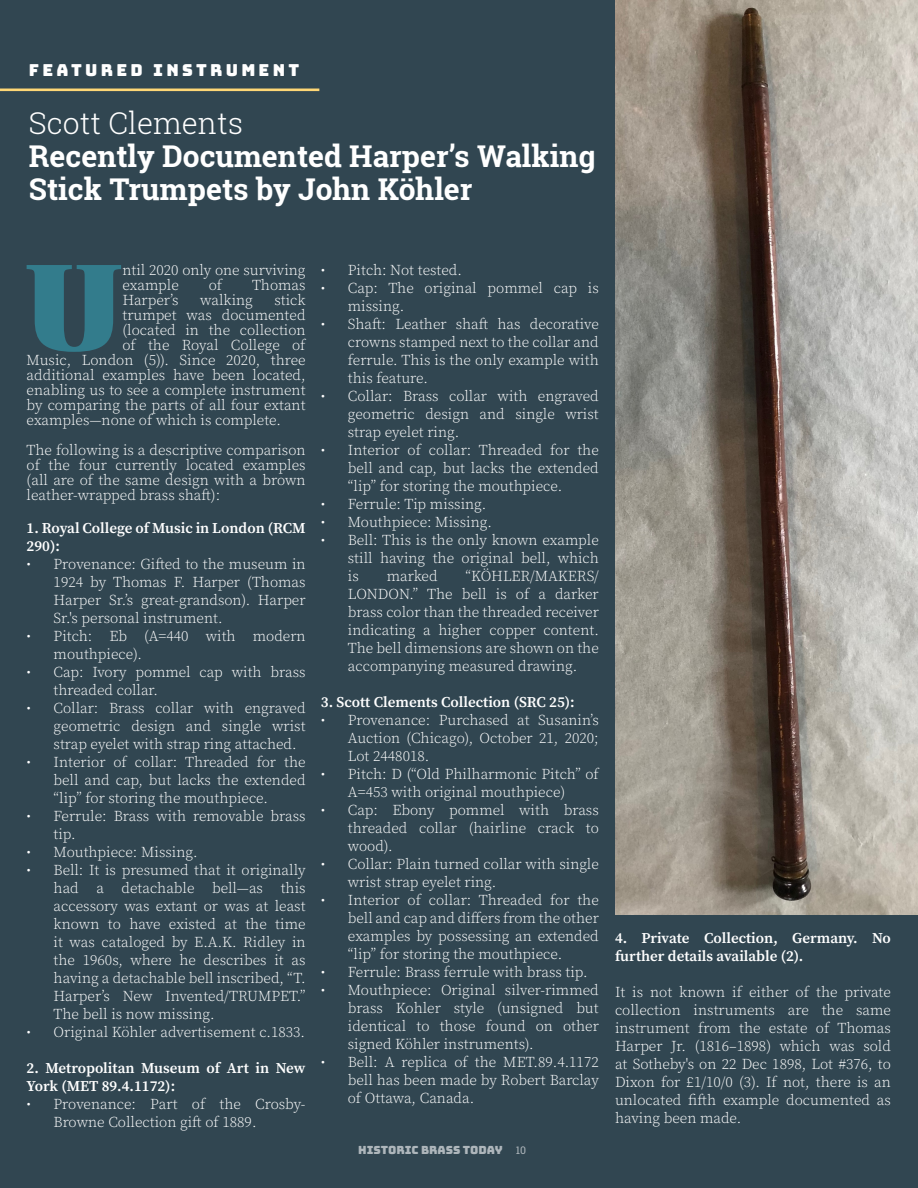
<style>
.page{position:relative;width:918px;height:1188px;background:#314651}
.page>*{position:absolute;margin:0;border:0;box-sizing:border-box;transform-origin:0 0}
.Body_Text{font:130.35px "Utopia Std Black Headline";color:#337c8c}
.Headline_Text_-_Align_Right{font:700 30px/33px "Roboto Slab";color:#fff}
.Headline_Text_-_Align_Right-2{font:300 30px "Roboto Slab";color:#fff}
.Section_Header_-_Right_Align{font:16.5px "Bungee";letter-spacing:.2em;color:#fff}
.Body_Text-2{font:300 15px/18px "Source Serif Pro";color:#fff;text-align:justify}
.Body_Text-3{font:600 15px/18px "Source Serif Pro";color:#fff}
.t1{font:11.25px "Bungee";color:#aeb6bb}
.s1{font-family:"Roboto Slab";font-size:10.5px}
</style>
<div class="page">
<hr style="left:0;top:89px;width:319px;height:2px;background:#fed776">
<img style="left:615px;top:0;width:303px;height:915px">
<p class="Section_Header_-_Right_Align" style="left:29px;top:60px;width:272px">FEATURED INSTRUMENT</p>
<p class="Headline_Text_-_Align_Right-2" style="left:29px;top:103px;width:216px">Scott Clements</p>
<p class="Headline_Text_-_Align_Right" style="left:29px;top:140px;width:568px">Recently Documented Harper’s Walking<br>Stick Trumpets by John Köhler</p>
<p class="Body_Text" style="left:25px;top:239px;width:99px">U</p>
<p class="Body_Text-2" style="left:122px;top:262px;width:185px;line-height:15px">ntil 2020 only one surviving example</p>
<p class="Body_Text-2" style="left:209px;top:276px;width:15px">of</p>
<p class="Body_Text-2" style="left:252px;top:276px;width:55px">Thomas</p>
<p class="Body_Text-2" style="left:122px;top:291px;width:58px">Harper’s</p>
<p class="Body_Text-2" style="left:200px;top:291px;width:54px">walking</p>
<p class="Body_Text-2" style="left:274px;top:291px;width:33px">stick</p>
<p class="Body_Text-2" style="left:122px;top:306px;width:185px">trumpet was documented</p>
<p class="Body_Text-2" style="left:122px;top:321px;width:185px">(located in the collection</p>
<p class="Body_Text-2" style="left:122px;top:336px;width:185px">of the Royal College of</p>
<p class="Body_Text-2" style="left:27px;top:351px;width:281px">Music, London (5)). Since 2020, three</p>
<p class="Body_Text-2" style="left:27px;top:366px;width:280px">additional examples have been located,</p>
<p class="Body_Text-2" style="left:27px;top:381px;width:280px">enabling us to see a complete instrument</p>
<p class="Body_Text-2" style="left:27px;top:396px;width:281px">by comparing the parts of all four extant</p>
<p class="Body_Text-2" style="left:27px;top:411px;width:256px">examples—none of which is complete.</p>
<p class="Body_Text-2" style="left:27px;top:442px;width:281px;line-height:15px">The following is a descriptive comparison of the four currently located examples (all are of the same design with a brown leather-wrapped brass shaft):</p>
<p class="Body_Text-3" style="left:27px;top:519px;width:281px">1. Royal College of Music in London (RCM<br>290):</p>
<p class="Body_Text-2" style="left:54px;top:555px;width:254px;text-indent:-27px">• Provenance: Gifted to the museum in 1924 by Thomas F. Harper (Thomas Harper Sr.’s great-grandson). Harper Sr.'s personal instrument.</p>
<p class="Body_Text-2" style="left:54px;top:627px;width:254px;text-indent:-27px">• Pitch: Eb (A=440 with modern mouthpiece).</p>
<p class="Body_Text-2" style="left:54px;top:663px;width:254px;text-indent:-27px">• Cap: Ivory pommel cap with brass threaded collar.</p>
<p class="Body_Text-2" style="left:54px;top:699px;width:254px;text-indent:-27px">• Collar: Brass collar with engraved geometric design and single wrist strap eyelet with strap ring attached.</p>
<p class="Body_Text-2" style="left:54px;top:753px;width:254px;text-indent:-27px">• Interior of collar: Threaded for the bell and cap, but lacks the extended “lip” for storing the mouthpiece.</p>
<p class="Body_Text-2" style="left:54px;top:807px;width:253px;text-indent:-27px">• Ferrule: Brass with removable brass tip.</p>
<p class="Body_Text-2" style="left:27px;top:843px;width:172px">• Mouthpiece: Missing.</p>
<p class="Body_Text-2" style="left:54px;top:861px;width:254px;text-indent:-27px">• Bell: It is presumed that it originally had a detachable bell—as this accessory was extant or was at least known to have existed at the time it was cataloged by E.A.K. Ridley in the 1960s, where he describes it as having a detachable bell inscribed, “T.<br>Harper’s New Invented/TRUMPET.” The bell is now missing.</p>
<p class="Body_Text-2" style="left:27px;top:1023px;width:280px">• Original Köhler advertisement c.1833.</p>
<p class="Body_Text-3" style="left:27px;top:1059px;width:280px">2. Metropolitan Museum of Art in New<br>York (MET 89.4.1172):</p>
<p class="Body_Text-2" style="left:54px;top:1095px;width:253px;text-indent:-27px">• Provenance: Part of the Crosby-<br>Browne Collection gift of 1889.</p>
<p class="Body_Text-2" style="left:321px;top:261px;width:143px">• Pitch: Not tested.</p>
<p class="Body_Text-2" style="left:348px;top:279px;width:252px;text-indent:-27px">• Cap: The original pommel cap is missing.</p>
<p class="Body_Text-2" style="left:348px;top:315px;width:252px;text-indent:-27px">• Shaft: Leather shaft has decorative crowns stamped next to the collar and ferrule. This is the only example with this feature.</p>
<p class="Body_Text-2" style="left:348px;top:387px;width:252px;text-indent:-27px">• Collar: Brass collar with engraved geometric design and single wrist strap eyelet ring.</p>
<p class="Body_Text-2" style="left:348px;top:441px;width:252px;text-indent:-27px">• Interior of collar: Threaded for the bell and cap, but lacks the extended “lip” for storing the mouthpiece.</p>
<p class="Body_Text-2" style="left:321px;top:495px;width:167px">• Ferrule: Tip missing.</p>
<p class="Body_Text-2" style="left:321px;top:513px;width:172px">• Mouthpiece: Missing.</p>
<p class="Body_Text-2" style="left:348px;top:531px;width:252px;text-indent:-27px">• Bell: This is the only known example still having the original bell, which is</p>
<p class="Body_Text-2" style="left:348px;top:567px;width:252px;text-indent:118px">“KÖHLER/MAKERS/ LONDON.” The bell is of a darker brass color than the threaded receiver indicating a higher copper content.<br>The bell dimensions are shown on the accompanying measured drawing.</p>
<p class="Body_Text-3" style="left:321px;top:693px;width:255px">3. Scott Clements Collection (SRC 25):</p>
<p class="Body_Text-2" style="left:348px;top:711px;width:252px;text-indent:-27px">• Provenance: Purchased at Susanin’s Auction (Chicago), October 21, 2020; Lot 2448018.</p>
<p class="Body_Text-2" style="left:321px;top:765px;width:279px;text-align:center">• Pitch: D (“Old Philharmonic Pitch” of<br>A=453 with original mouthpiece)</p>
<p class="Body_Text-2" style="left:348px;top:801px;width:252px;text-indent:-27px">• Cap: Ebony pommel with brass threaded collar (hairline crack to wood).</p>
<p class="Body_Text-2" style="left:348px;top:855px;width:252px;text-indent:-27px">• Collar: Plain turned collar with single wrist strap eyelet ring.</p>
<p class="Body_Text-2" style="left:348px;top:891px;width:252px;text-indent:-27px">• Interior of collar: Threaded for the bell and cap and differs from the other examples by possessing an extended “lip” for storing the mouthpiece.</p>
<p class="Body_Text-2" style="left:321px;top:963px;width:268px">• Ferrule: Brass ferrule with brass tip.</p>
<p class="Body_Text-2" style="left:348px;top:981px;width:252px;text-indent:-27px">• Mouthpiece: Original silver-rimmed brass Kohler style (unsigned but identical to those found on other signed Köhler instruments).</p>
<p class="Body_Text-2" style="left:348px;top:1053px;width:252px;text-indent:-27px">• Bell: A replica of the MET.89.4.1172 bell has been made by Robert Barclay of Ottawa, Canada.</p>
<p class="Body_Text-2" style="left:387px;top:567px;width:52px">marked</p>
<p class="t1" style="left:358px;top:1144px;width:169px">HISTORIC BRASS TODAY <span class="s1">10</span></p>
<p class="Body_Text-3" style="left:615px;top:928px;width:277px">4. Private Collection, Germany. No further details available (2).</p>
<p class="Body_Text-2" style="left:615px;top:983px;width:278px">It is not known if either of the private collection instruments are the same instrument from the estate of Thomas Harper Jr. (1816–1898) which was sold at Sotheby's on 22 Dec 1898, Lot #376, to Dixon for £1/10/0 (3). If not, there is an unlocated fifth example documented as having been made.</p>
</div>
